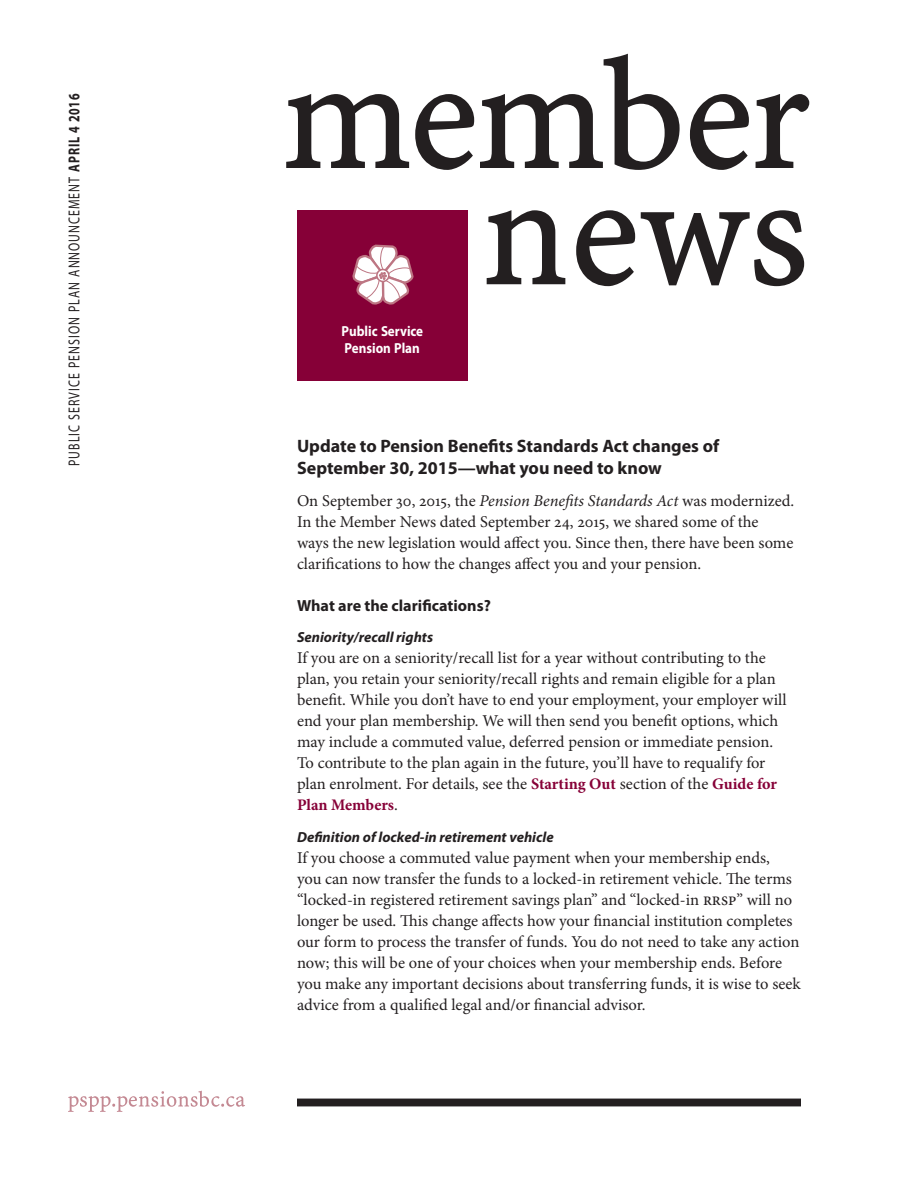
<style>
.page{position:relative;width:918px;height:1188px;background:#fff}
.page>*{position:absolute;margin:0;border:0;box-sizing:border-box;transform-origin:0 0}
._1_head{font:700 18px/22.5px "Myriad Pro";color:#231f20}
.Body___1st_P{font:16.5px/21px "Minion Pro";letter-spacing:-.005em;color:#231f20}
._2_head{font:700 16.2px "Myriad Pro";color:#231f20}
.Body___1st_P-2{font:700 16.2px "Minion Pro";letter-spacing:-.005em;color:#860037}
.Announce_-_vertical{font:15.9px "Myriad Pro";letter-spacing:.08em;color:#231f20;scale:.75 1}
._3_head{font:italic 700 14.7px "Myriad Pro";color:#231f20}
.t1{font:700 14.55px "Myriad Pro";color:#fff;scale:.9 1}
.s1{font-weight:700}
.s2{font-style:italic}
.s3{font-weight:700;font-size:16.2px;color:#860037}
.s4{font-weight:400;font-size:16.5px;color:#231f20}
.s5{font-size:18.15px}
</style>
<div class="page">
<div style="left:297px;top:211px;width:171px;height:170px;background:#860037"></div>
<svg style="left:352px;top:244px;width:62px;height:61px"></svg>
<svg style="left:68px;top:1091px;width:177px;height:21px"></svg>
<svg style="left:286px;top:54px;width:523px;height:116px"></svg>
<svg style="left:487px;top:210px;width:317px;height:76px"></svg>
<div style="left:297px;top:1099px;width:504px;height:7px;background:#231f20"></div>
<p class="Announce_-_vertical" style="left:64px;top:466px;width:498px;rotate:-90deg">PUBLIC SERVICE PENSION PLAN ANNOUNCEMENT <span class="s1">APRIL 4 2016</span></p>
<p class="t1" style="left:342px;top:322px;width:92px">Public Service</p>
<p class="t1" style="left:345px;top:339px;width:85px">Pension Plan</p>
<p class="_1_head" style="left:297px;top:434px;width:424px">Update to Pension Benefits Standards Act changes of<br>September 30, 2015—what you need to know</p>
<p class="Body___1st_P" style="left:297px;top:490px;width:499px">On September 30, 2015, the <span class="s2">Pension Benefits Standards Act</span> was modernized.<br>In the Member News dated September 24, 2015, we shared some of the ways the new legislation would affect you. Since then, there have been some clarifications to how the changes affect you and your pension.</p>
<p class="_2_head" style="left:297px;top:594px;width:195px">What are the clarifications?</p>
<p class="_3_head" style="left:297px;top:627px;width:138px">Seniority/recall rights</p>
<p class="Body___1st_P" style="left:297px;top:647px;width:491px">If you are on a seniority/recall list for a year without contributing to the plan, you retain your seniority/recall rights and remain eligible for a plan benefit. While you don’t have to end your employment, your employer will end your plan membership. We will then send you benefit options, which may include a commuted value, deferred pension or immediate pension.<br>To contribute to the plan again in the future, you’ll have to requalify for plan enrolment. For details, see the <span class="s3">Starting Out</span> section of the <span class="s3">Guide for</span></p>
<p class="Body___1st_P-2" style="left:297px;top:793px;width:102px">Plan Members<span class="s4">.</span></p>
<p class="_3_head" style="left:297px;top:827px;width:258px">Definition of locked-in retirement vehicle</p>
<p class="Body___1st_P" style="left:297px;top:847px;width:505px">If you choose a commuted value payment when your membership ends,<br>you can now transfer the funds to a locked-in retirement vehicle. The terms “locked-in registered retirement savings plan” and “locked-in <span class="s5">RRSP</span>” will no longer be used. This change affects how your financial institution completes our form to process the transfer of funds. You do not need to take any action now; this will be one of your choices when your membership ends. Before you make any important decisions about transferring funds, it is wise to seek advice from a qualified legal and/or financial advisor.</p>
</div>
